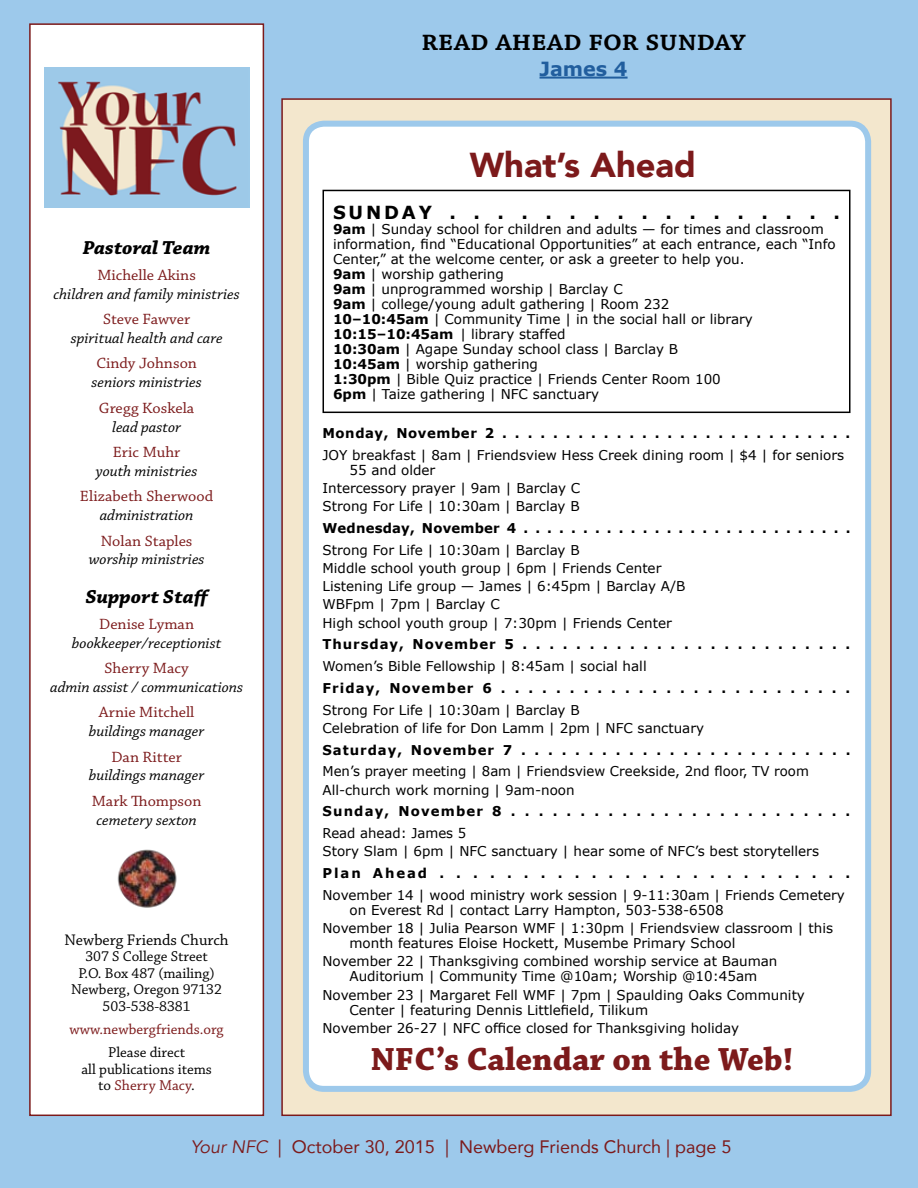
<style>
.page{position:relative;width:918px;height:1188px;background:#9dc9eb}
.page>*{position:absolute;margin:0;border:0;box-sizing:border-box;transform-origin:0 0}
.t1{font:900 34.5px "Avenir";color:#7c1a1b}
.t2{font:700 33.75px "Chaparral Pro";color:#7c1a1b}
.t3{font:600 30px "Chaparral Pro";color:#000}
.t4{font:italic 700 19.8px "Chaparral Pro";color:#000;scale:1.04 1}
.t5{font:700 19.5px "Verdana";color:#215e9e}
.t6{font:18px "Avenir";color:#7c1a1b}
.t7{font:700 18px "Verdana";letter-spacing:.16em;color:#000}
.t8{font:16.2px "Chaparral Pro";color:#000}
.t9{font:italic 15.6px "Chaparral Pro";color:#000;scale:1.04 1}
.t10{font:15.6px "Chaparral Pro";color:#7c1a1b;scale:1.04 1}
.t11{font:15px/16.5px "Chaparral Pro";color:#000;text-align:center}
.t12{font:15px "Chaparral Pro";color:#7c1a1b}
.t13{font:13.5px/15px "Verdana";color:#000}
.t14{font:700 13.5px "Verdana";letter-spacing:.07em;color:#000}
.t15{font:700 13.5px "Verdana";letter-spacing:.015em;color:#000}
.t16{font:700 13.5px "Verdana";letter-spacing:.04em;color:#000}
.t17{font:700 13.5px "Verdana";letter-spacing:.145em;color:#000}
.s1{color:#7c1a1b}
.s2{font-weight:700}
.s3{font-style:italic}
</style>
<div class="page">
<div style="left:29px;top:23px;width:235px;height:1093px;background:#fff;border:2px solid #7c1a1b"></div>
<img style="left:44px;top:68px;width:205px;height:139px">
<img style="left:117px;top:849px;width:60px;height:59px">
<hr style="left:540px;top:77px;width:88px;height:2px;background:#215e9e">
<div style="left:281px;top:98px;width:611px;height:1018px;background:#f3e7cd;border:2px solid #7c1a1b"></div>
<div style="left:306px;top:124px;width:562px;height:965px;background:#fff;border-radius:18px"></div>
<div style="left:303px;top:121px;width:568px;height:971px;border:6px solid #9dc9eb;border-radius:18px"></div>
<div style="left:323px;top:190px;width:528px;height:223px;border:2px solid #000"></div>
<h3 class="t3" style="left:422px;top:24px;width:326px">read ahead for sunday</h3>
<h3 class="t5" style="left:540px;top:57px;width:90px">James 4</h3>
<h3 class="t4" style="left:83px;top:236px;width:124px">Pastoral Team</h3>
<p class="t10" style="left:97px;top:266px;width:96px">Michelle Akins</p>
<p class="t9" style="left:54px;top:285px;width:181px">children and family ministries</p>
<p class="t10" style="left:103px;top:311px;width:85px">Steve Fawver</p>
<p class="t9" style="left:71px;top:329px;width:148px">spiritual health and care</p>
<p class="t10" style="left:96px;top:355px;width:98px">Cindy Johnson</p>
<p class="t9" style="left:92px;top:374px;width:107px">seniors ministries</p>
<p class="t10" style="left:99px;top:399px;width:93px">Gregg Koskela</p>
<p class="t9" style="left:112px;top:418px;width:68px">lead pastor</p>
<p class="t10" style="left:113px;top:444px;width:66px">Eric Muhr</p>
<p class="t9" style="left:96px;top:462px;width:99px">youth ministries</p>
<p class="t10" style="left:80px;top:488px;width:130px">Elizabeth Sherwood</p>
<p class="t9" style="left:100px;top:507px;width:92px">administration</p>
<p class="t10" style="left:101px;top:532px;width:90px">Nolan Staples</p>
<p class="t9" style="left:89px;top:551px;width:113px">worship ministries</p>
<h3 class="t4" style="left:85px;top:586px;width:121px">Support Staff</h3>
<p class="t10" style="left:99px;top:615px;width:93px">Denise Lyman</p>
<p class="t9" style="left:72px;top:634px;width:145px">bookkeeper/receptionist</p>
<p class="t10" style="left:104px;top:660px;width:83px">Sherry Macy</p>
<p class="t9" style="left:50px;top:678px;width:187px">admin assist / communications</p>
<p class="t10" style="left:99px;top:704px;width:94px">Arnie Mitchell</p>
<p class="t9" style="left:89px;top:723px;width:113px">buildings manager</p>
<p class="t10" style="left:112px;top:748px;width:69px">Dan Ritter</p>
<p class="t9" style="left:89px;top:767px;width:113px">buildings manager</p>
<p class="t10" style="left:92px;top:793px;width:107px">Mark Thompson</p>
<p class="t9" style="left:96px;top:811px;width:98px">cemetery sexton</p>
<p class="t8" style="left:65px;top:931px;width:166px">Newberg Friends Church</p>
<p class="t11" style="left:71px;top:949px;width:152px">307 S College Street<br>P.O. Box 487 (mailing)<br>Newberg, Oregon 97132<br>503-538-8381</p>
<p class="t12" style="left:70px;top:1021px;width:156px">www.newbergfriends.org</p>
<p class="t11" style="left:81px;top:1045px;width:132px">Please direct<br>all publications items to <span class="s1">Sherry Macy</span>.</p>
<h1 class="t1" style="left:470px;top:135px;width:228px">What’s Ahead</h1>
<h3 class="t7" style="left:333px;top:201px;width:509px">SUNDAY.................</h3>
<p class="t13" style="left:333px;top:221px;width:504px"><span class="s2">9am</span> | Sunday school for children and adults — for times and classroom information, find “Educational Opportunities” at each entrance, each “Info Center,” at the welcome center, or ask a greeter to help you.<br><span class="s2">9am</span> | worship gathering<br><span class="s2">9am</span> | unprogrammed worship | Barclay C<br><span class="s2">9am</span> | college/young adult gathering | Room 232<br><span class="s2">10–10:45am</span> | Community Time | in the social hall or library <span class="s2">10:15–10:45am</span> | library staffed<br><span class="s2">10:30am</span> | Agape Sunday school class | Barclay B<br><span class="s2">10:45am</span> | worship gathering<br><span class="s2">1:30pm</span> | Bible Quiz practice | Friends Center Room 100<br><span class="s2">6pm</span> | Taize gathering | NFC sanctuary</p>
<p class="t16" style="left:323px;top:425px;width:529px">Monday, November 2 . . . . . . . . . . . . . . . . . . . . . . . . . . . .</p>
<p class="t13" style="left:350px;top:447px;width:496px;text-indent:-27px">JOY breakfast | 8am | Friendsview Hess Creek dining room | $4 | for seniors<br>55 and older</p>
<p class="t13" style="left:323px;top:478px;width:259px;line-height:18.3px">Intercessory prayer | 9am | Barclay C<br>Strong For Life | 10:30am | Barclay B</p>
<p class="t15" style="left:323px;top:519px;width:530px">Wednesday, November 4 . . . . . . . . . . . . . . . . . . . . . . . . . . . .</p>
<p class="t13" style="left:323px;top:540px;width:364px;line-height:18.3px">Strong For Life | 10:30am | Barclay B<br>Middle school youth group | 6pm | Friends Center Listening Life group — James | 6:45pm | Barclay A/B WBFpm | 7pm | Barclay C<br>High school youth group | 7:30pm | Friends Center</p>
<p class="t14" style="left:323px;top:636px;width:529px">Thursday, November 5 . . . . . . . . . . . . . . . . . . . . . . . . .</p>
<p class="t13" style="left:323px;top:658px;width:326px">Women’s Bible Fellowship | 8:45am | social hall</p>
<p class="t14" style="left:323px;top:679px;width:529px">Friday, November 6 . . . . . . . . . . . . . . . . . . . . . . . . . .</p>
<p class="t13" style="left:323px;top:700px;width:383px;line-height:18.3px">Strong For Life | 10:30am | Barclay B<br>Celebration of life for Don Lamm | 2pm | NFC sanctuary</p>
<p class="t14" style="left:323px;top:741px;width:529px">Saturday, November 7 . . . . . . . . . . . . . . . . . . . . . . . . .</p>
<p class="t13" style="left:323px;top:762px;width:488px;line-height:18.3px">Men’s prayer meeting | 8am | Friendsview Creekside, 2nd floor, TV room<br>All-church work morning | 9am-noon</p>
<p class="t14" style="left:323px;top:803px;width:529px">Sunday,November8.........................</p>
<p class="t13" style="left:323px;top:824px;width:498px;line-height:18.3px">Read ahead: James 5<br>Story Slam | 6pm | NFC sanctuary | hear some of NFC’s best storytellers</p>
<p class="t17" style="left:323px;top:865px;width:529px">PlanAhead.........................</p>
<p class="t13" style="left:350px;top:887px;width:497px;text-indent:-27px">November 14 | wood ministry work session | 9-11:30am | Friends Cemetery on Everest Rd | contact Larry Hampton, 503-538-6508</p>
<p class="t13" style="left:350px;top:920px;width:485px;text-indent:-27px">November 18 | Julia Pearson WMF | 1:30pm | Friendsview classroom | this month features Eloise Hockett, Musembe Primary School</p>
<p class="t13" style="left:323px;top:954px;width:457px;text-align:center">November 22 | Thanksgiving combined worship service at Bauman<br>Auditorium | Community Time @10am; Worship @10:45am</p>
<p class="t13" style="left:350px;top:987px;width:457px;text-indent:-27px">November 23 | Margaret Fell WMF | 7pm | Spaulding Oaks Community<br>Center | featuring Dennis Littlefield, Tilikum</p>
<p class="t13" style="left:323px;top:1020px;width:418px">November 26-27 | NFC office closed for Thanksgiving holiday</p>
<h2 class="t2" style="left:371px;top:1040px;width:424px">NFC’s Calendar on the Web!</h2>
<h3 class="t6" style="left:191px;top:1132px;width:542px"><span class="s3">Your NFC</span> | October 30, 2015 | Newberg Friends Church | page 5</h3>
</div>
